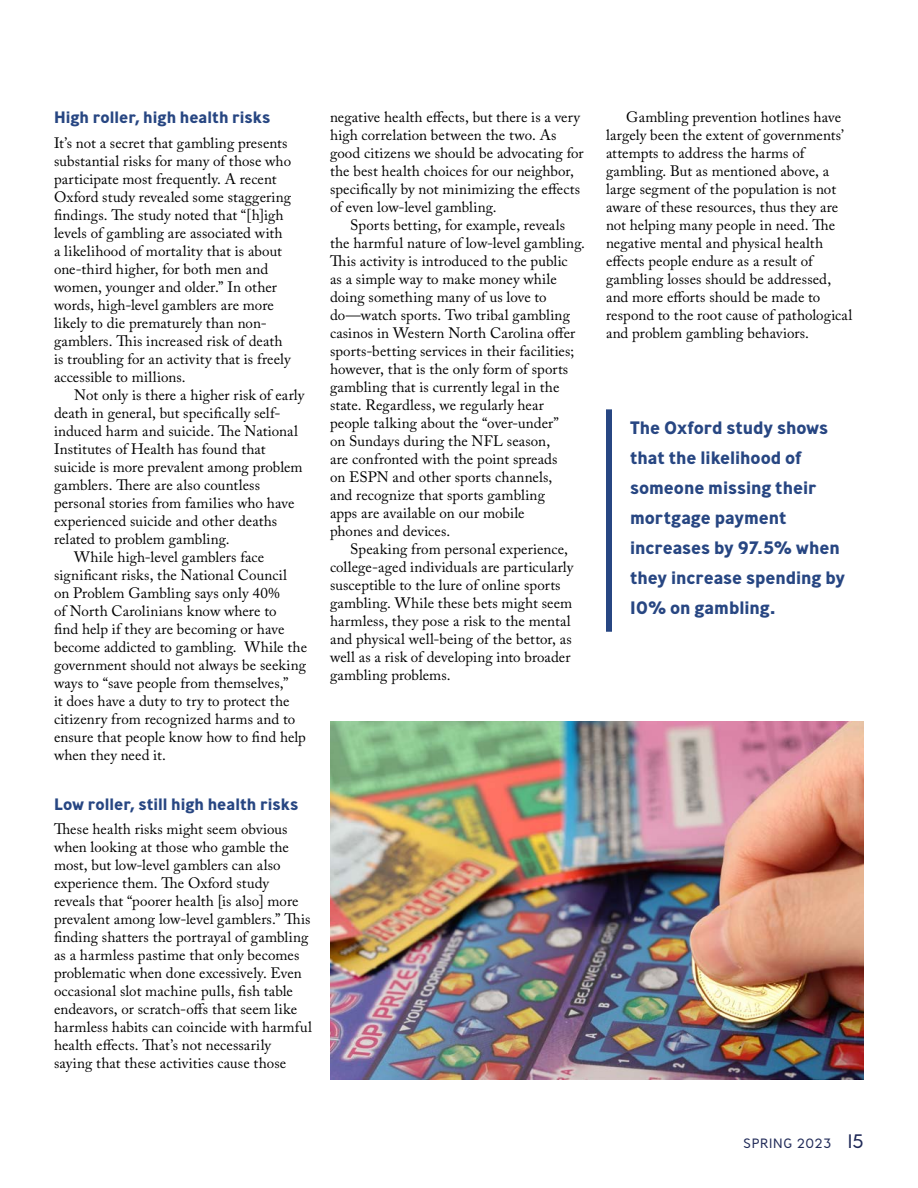
<style>
.page{position:relative;width:918px;height:1188px;background:#fff}
.page>*{position:absolute;margin:0;border:0;box-sizing:border-box;transform-origin:0 0}
.t1{font:700 18px/30px "Ministry";letter-spacing:-.005em;color:#274682}
.t2{font:700 16.5px "Ministry";color:#274682}
.t3{font:15px/18px "Adobe Caslon Pro";letter-spacing:.005em;color:#000}
.t4{font:300 13.5px "Ministry";letter-spacing:.05em;color:#1f2957}
.s1{font-size:19.5px}
</style>
<div class="page">
<img style="left:330px;top:721px;width:534px;height:359px">
<div style="left:606px;top:409px;width:6px;height:223px;background:#274682"></div>
<p class="t2" style="left:54px;top:107px;width:218px">High roller, high health risks</p>
<p class="t3" style="left:54px;top:134px;width:239px">It’s not a secret that gambling presents substantial risks for many of those who participate most frequently. A recent Oxford study revealed some staggering findings. The study noted that “[h]igh levels of gambling are associated with a likelihood of mortality that is about one-third higher, for both men and women, younger and older.” In other words, high-level gamblers are more likely to die prematurely than non&shy;gamblers. This increased risk of death is troubling for an activity that is freely accessible to millions.</p>
<p class="t3" style="left:74px;top:386px;width:232px">Not only is there a higher risk of early</p>
<p class="t3" style="left:54px;top:404px;width:228px">death in general, but specifically self-</p>
<p class="t3" style="left:54px;top:422px;width:245px">induced harm and suicide. The National</p>
<p class="t3" style="left:54px;top:440px;width:213px">Institutes of Health has found that</p>
<p class="t3" style="left:54px;top:458px;width:250px">suicide is more prevalent among problem</p>
<p class="t3" style="left:54px;top:476px;width:208px">gamblers. There are also countless</p>
<p class="t3" style="left:54px;top:494px;width:242px">personal stories from families who have</p>
<p class="t3" style="left:54px;top:512px;width:225px">experienced suicide and other deaths</p>
<p class="t3" style="left:54px;top:530px;width:177px">related to problem gambling.</p>
<p class="t3" style="left:74px;top:548px;width:191px">While high-level gamblers face</p>
<p class="t3" style="left:54px;top:566px;width:235px">significant risks, the National Council</p>
<p class="t3" style="left:54px;top:584px;width:227px">on Problem Gambling says only 40%</p>
<p class="t3" style="left:54px;top:602px;width:224px">of North Carolinians know where to</p>
<p class="t3" style="left:54px;top:620px;width:232px">find help if they are becoming or have</p>
<p class="t3" style="left:54px;top:638px;width:255px">become addicted to gambling. While the</p>
<p class="t3" style="left:54px;top:656px;width:254px">government should not always be seeking</p>
<p class="t3" style="left:54px;top:674px;width:236px">ways to “save people from themselves,”</p>
<p class="t3" style="left:54px;top:692px;width:237px">it does have a duty to try to protect the</p>
<p class="t3" style="left:54px;top:710px;width:243px">citizenry from recognized harms and to</p>
<p class="t3" style="left:54px;top:728px;width:254px">ensure that people know how to find help</p>
<p class="t3" style="left:54px;top:746px;width:113px">when they need it.</p>
<p class="t2" style="left:54px;top:793px;width:246px">Low roller, still high health risks</p>
<p class="t3" style="left:54px;top:820px;width:259px">These health risks might seem obvious when looking at those who gamble the most, but low-level gamblers can also experience them. The Oxford study reveals that “poorer health [is also] more prevalent among low-level gamblers.” This finding shatters the portrayal of gambling as a harmless pastime that only becomes problematic when done excessively. Even occasional slot machine pulls, fish table endeavors, or scratch-offs that seem like harmless habits can coincide with harmful health effects. That’s not necessarily saying that these activities cause those</p>
<p class="t3" style="left:330px;top:108px;width:255px">negative health effects, but there is a very high correlation between the two. As good citizens we should be advocating for the best health choices for our neighbor, specifically by not minimizing the effects of even low-level gambling.</p>
<p class="t3" style="left:330px;top:216px;width:257px;text-indent:20px">Sports betting, for example, reveals the harmful nature of low-level gambling.<br>This activity is introduced to the public<br>as a simple way to make money while doing something many of us love to do—watch sports. Two tribal gambling casinos in Western North Carolina offer sports-betting services in their facilities; however, that is the only form of sports gambling that is currently legal in the state. Regardless, we regularly hear people talking about the “over-under”<br>on Sundays during the NFL season,<br>are confronted with the point spreads<br>on ESPN and other sports channels,<br>and recognize that sports gambling<br>apps are available on our mobile<br>phones and devices.</p>
<p class="t3" style="left:330px;top:540px;width:245px;text-indent:20px">Speaking from personal experience, college-aged individuals are particularly susceptible to the lure of online sports gambling. While these bets might seem harmless, they pose a risk to the mental and physical well-being of the bettor, as well as a risk of developing into broader gambling problems.</p>
<p class="t3" style="left:606px;top:108px;width:248px;text-indent:20px">Gambling prevention hotlines have largely been the extent of governments’ attempts to address the harms of gambling. But as mentioned above, a large segment of the population is not aware of these resources, thus they are not helping many people in need. The negative mental and physical health effects people endure as a result of gambling losses should be addressed, and more efforts should be made to respond to the root cause of pathological and problem gambling behaviors.</p>
<p class="t1" style="left:630px;top:413px;width:217px">The Oxford study shows that the likelihood of someone missing their mortgage payment increases by 97.5% when they increase spending by<br>10% on gambling.</p>
<p class="t4" style="left:744px;top:1134px;width:122px">SPRING 2023 <span class="s1">15</span></p>
</div>
